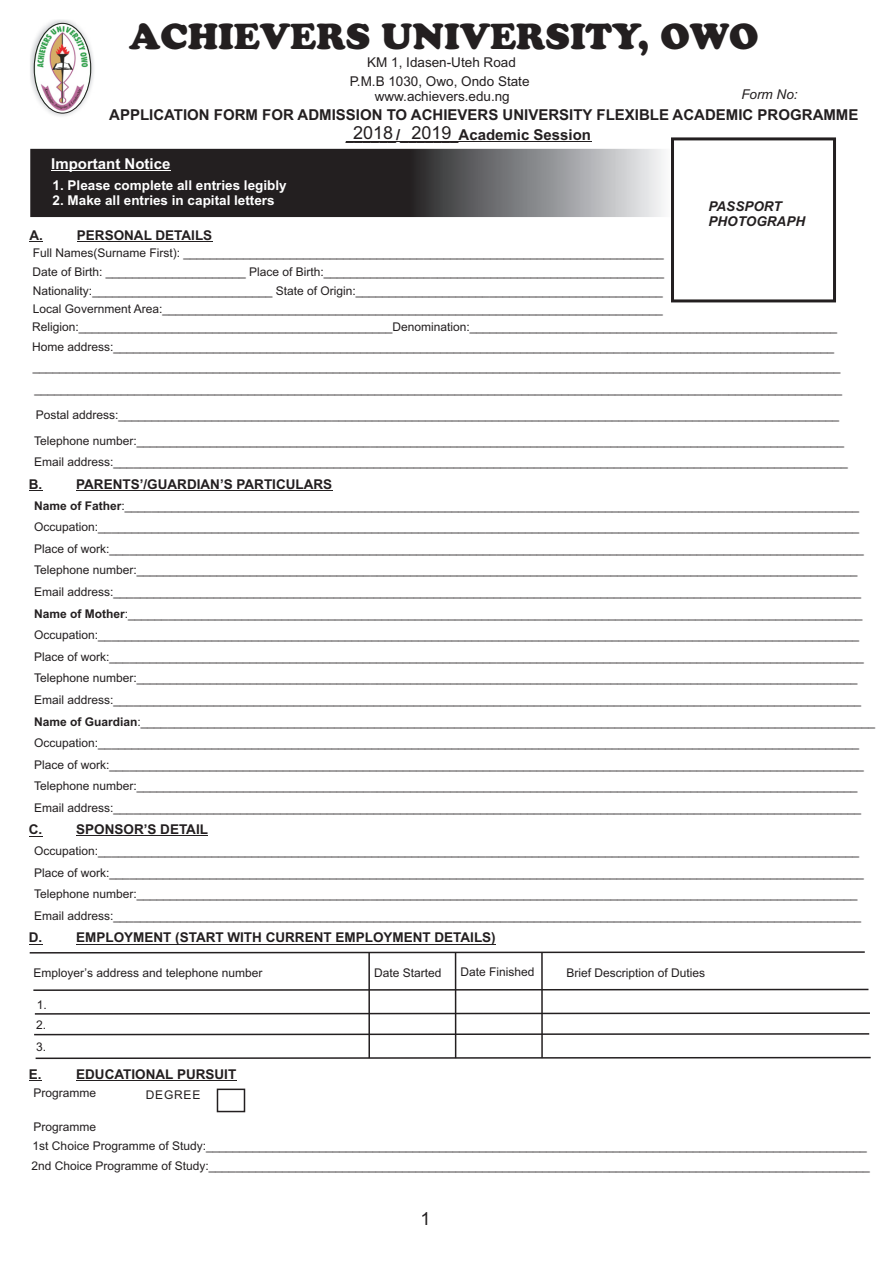
<style>
.page{position:relative;width:893px;height:1263px;background:#fff}
.page>*{position:absolute;margin:0;border:0;box-sizing:border-box;transform-origin:0 0}
.t1{font:700 36px "Cooper Black Std";color:#231f20}
.t2{font:18px "Arial";color:#231f20}
.t3{font:18px "Arial Unicode MS";color:#231f20}
.t4{font:700 15px/20px "Arial";color:#231f20}
.t5{font:700 15px "Arial";color:#fff}
.t6{font:700 13.5px "Arial";color:#231f20}
.t7{font:700 13.5px "Arial";color:#fff}
.t8{font:13.5px/18.8px "Arial";color:#231f20;text-align:center}
.t9{font:italic 700 13.5px/15.1px "Arial";color:#231f20}
.t10{font:italic 13.5px "Arial";color:#231f20}
.t11{font:12px/21.6px "Arial";color:#231f20}
.s1{font-weight:700}
</style>
<div class="page">
<img style="left:30px;top:20px;width:64px;height:96px">
<img style="left:34px;top:23px;width:57px;height:90px;border-radius:50%">
<div style="left:34px;top:23px;width:57px;height:90px;border:1px solid #231f20;border-radius:50%"></div>
<hr style="left:346px;top:141px;width:245px;height:1px;background:#231f20">
<img style="left:30px;top:149px;width:633px;height:68px">
<div style="left:671px;top:137px;width:165px;height:165px;border:3px solid #231f20"></div>
<svg style="left:30px;top:241px;width:13px;height:1px"></svg>
<hr style="left:77px;top:241px;width:135px;height:1px;background:#231f20">
<svg style="left:29px;top:490px;width:13px;height:1px"></svg>
<hr style="left:76px;top:490px;width:256px;height:1px;background:#231f20">
<svg style="left:29px;top:836px;width:13px;height:1px"></svg>
<hr style="left:76px;top:836px;width:132px;height:1px;background:#231f20">
<hr style="left:51px;top:170px;width:119px;height:1px;background:#fff">
<svg style="left:29px;top:944px;width:836px;height:10px"></svg>
<svg style="left:33px;top:988px;width:836px;height:4px"></svg>
<svg style="left:34px;top:1012px;width:836px;height:3px"></svg>
<svg style="left:34px;top:1032px;width:836px;height:4px"></svg>
<svg style="left:35px;top:1056px;width:836px;height:4px"></svg>
<hr style="left:368px;top:952px;width:2px;height:106px;background:#231f20">
<hr style="left:455px;top:952px;width:1px;height:106px;background:#231f20">
<hr style="left:541px;top:952px;width:2px;height:106px;background:#231f20">
<svg style="left:29px;top:1080px;width:13px;height:1px"></svg>
<hr style="left:76px;top:1080px;width:160px;height:1px;background:#231f20">
<div style="left:217px;top:1088px;width:28px;height:24px;border:2px solid #231f20"></div>
<h1 class="t1" style="left:129px;top:24px;width:631px">ACHIEVERS UNIVERSITY, OWO</h1>
<p class="t8" style="left:350px;top:54px;width:181px">KM 1, Idasen-Uteh Road<br>P.M.B 1030, Owo, Ondo State</p>
<p class="t8" style="left:375px;top:88px;width:137px">www.achievers.edu.ng</p>
<p class="t4" style="left:346px;top:106px;width:514px;text-indent:-237px">APPLICATION FORM FOR ADMISSION TO ACHIEVERS UNIVERSITY FLEXIBLE ACADEMIC PROGRAMME ______/_______Academic Session</p>
<p class="t10" style="left:741px;top:89px;width:58px">Form No:</p>
<h2 class="t2" style="left:353px;top:126px;width:100px">2018 2019</h2>
<p class="t5" style="left:51px;top:158px;width:121px">Important Notice</p>
<p class="t7" style="left:53px;top:180px;width:236px">1. Please complete all entries legibly</p>
<p class="t7" style="left:53px;top:195px;width:224px">2. Make all entries in capital letters</p>
<p class="t6" style="left:77px;top:230px;width:137px">PERSONAL DETAILS</p>
<p class="t11" style="left:32px;top:245px;width:806px;line-height:18.5px">Full Names(Surname First): ________________________________________________________________________<br>Date of Birth: _____________________ Place of Birth:___________________________________________________ Nationality:___________________________ State of Origin:______________________________________________<br>Local Government Area:___________________________________________________________________________ Religion:_______________________________________________Denomination:_______________________________________________________</p>
<p class="t11" style="left:32px;top:338px;width:810px;line-height:20px">Home address:____________________________________________________________________________________________________________ _________________________________________________________________________________________________________________________</p>
<p class="t11" style="left:34px;top:377px;width:812px;line-height:25.8px">_________________________________________________________________________________________________________________________<br>Postal address:____________________________________________________________________________________________________________<br>Telephone number:__________________________________________________________________________________________________________</p>
<p class="t11" style="left:34px;top:452px;width:815px">Email address:______________________________________________________________________________________________________________</p>
<p class="t6" style="left:29px;top:479px;width:15px">B.</p>
<p class="t6" style="left:76px;top:479px;width:257px">PARENTS’/GUARDIAN’S PARTICULARS</p>
<p class="t11" style="left:34px;top:496px;width:831px"><span class="s1">Name of Father</span>:______________________________________________________________________________________________________________<br>Occupation:__________________________________________________________________________________________________________________<br>Place of work:_________________________________________________________________________________________________________________</p>
<p class="t11" style="left:34px;top:582px;width:830px">Email address:________________________________________________________________________________________________________________<br><span class="s1">Name of Mother</span>:______________________________________________________________________________________________________________</p>
<p class="t9" style="left:709px;top:200px;width:98px">PASSPORT<br>PHOTOGRAPH</p>
<p class="t6" style="left:30px;top:230px;width:15px">A.</p>
<p class="t11" style="left:34px;top:560px;width:825px">Telephone number:____________________________________________________________________________________________________________</p>
<p class="t11" style="left:34px;top:625px;width:831px">Occupation:__________________________________________________________________________________________________________________<br>Place of work:_________________________________________________________________________________________________________________</p>
<p class="t11" style="left:34px;top:690px;width:828px">Email address:________________________________________________________________________________________________________________</p>
<p class="t11" style="left:34px;top:668px;width:825px">Telephone number:____________________________________________________________________________________________________________</p>
<p class="t11" style="left:34px;top:712px;width:842px"><span class="s1">Name of Guardian</span>:______________________________________________________________________________________________________________<br>Occupation:__________________________________________________________________________________________________________________<br>Place of work:_________________________________________________________________________________________________________________</p>
<p class="t11" style="left:34px;top:798px;width:828px">Email address:________________________________________________________________________________________________________________</p>
<p class="t11" style="left:34px;top:776px;width:825px">Telephone number:____________________________________________________________________________________________________________</p>
<p class="t6" style="left:29px;top:825px;width:15px">C.</p>
<p class="t6" style="left:76px;top:825px;width:133px">SPONSOR’S DETAIL</p>
<p class="t11" style="left:34px;top:841px;width:831px">Occupation:__________________________________________________________________________________________________________________<br>Place of work:_________________________________________________________________________________________________________________</p>
<p class="t11" style="left:34px;top:906px;width:828px">Email address:________________________________________________________________________________________________________________</p>
<p class="t11" style="left:34px;top:884px;width:825px">Telephone number:____________________________________________________________________________________________________________</p>
<p class="t6" style="left:29px;top:933px;width:15px">D.</p>
<p class="t6" style="left:76px;top:933px;width:421px">EMPLOYMENT (START WITH CURRENT EMPLOYMENT DETAILS)</p>
<p class="t11" style="left:33px;top:963px;width:231px">Employer’s address and telephone number</p>
<p class="t11" style="left:374px;top:963px;width:69px">Date Started</p>
<p class="t11" style="left:461px;top:962px;width:76px">Date Finished</p>
<p class="t11" style="left:566px;top:962px;width:140px">Brief Description of Duties</p>
<p class="t11" style="left:36px;top:995px;width:12px;line-height:21.1px;text-align:justify">1.<br>2.<br>3.</p>
<p class="t6" style="left:29px;top:1069px;width:14px">E.</p>
<p class="t6" style="left:76px;top:1069px;width:162px">EDUCATIONAL PURSUIT</p>
<p class="t11" style="left:33px;top:1083px;width:64px">Programme</p>
<p class="t11" style="left:146px;top:1085px;width:56px">DEGREE</p>
<p class="t11" style="left:33px;top:1119px;width:836px;line-height:18.5px">Programme<br>1st Choice Programme of Study:___________________________________________________________________________________________________</p>
<p class="t11" style="left:32px;top:1156px;width:840px">2nd Choice Programme of Study:___________________________________________________________________________________________________</p>
<h2 class="t3" style="left:421px;top:1212px;width:12px">1</h2>
</div>
